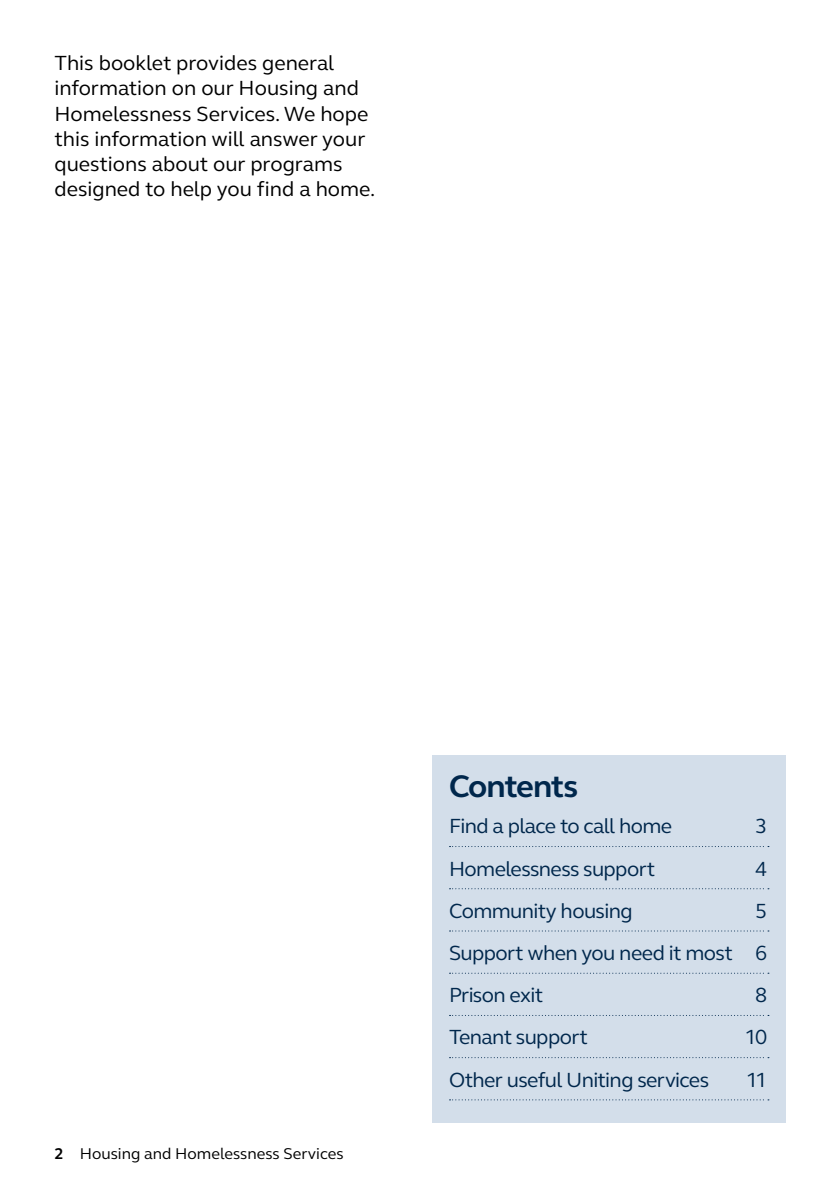
<style>
.page{position:relative;width:840px;height:1191px;background:#fff}
.page>*{position:absolute;margin:0;border:0;box-sizing:border-box;transform-origin:0 0}
.t1{font:700 32px "FS Elliot Pro";letter-spacing:-.04em;color:#00274c}
.t2{font:21px/25.2px "FS Elliot Pro";color:#000}
.t3{font:21px/42.2px "FS Elliot Pro";letter-spacing:-.03em;color:#00274c;text-align:justify}
.t4{font:16px "FS Elliot Pro";color:#000}
.s1{font-weight:700}
</style>
<div class="page">
<div style="left:432px;top:755px;width:353px;height:368px;background:#d3deea"></div>
<svg style="left:449px;top:846px;width:319px;height:1px"></svg>
<svg style="left:449px;top:888px;width:319px;height:1px"></svg>
<svg style="left:449px;top:930px;width:319px;height:1px"></svg>
<svg style="left:449px;top:972px;width:319px;height:1px"></svg>
<svg style="left:449px;top:1015px;width:319px;height:1px"></svg>
<svg style="left:449px;top:1057px;width:319px;height:1px"></svg>
<svg style="left:449px;top:1099px;width:319px;height:1px"></svg>
<p class="t2" style="left:54px;top:50px;width:322px">This booklet provides general information on our Housing and<br>Homelessness Services. We hope this information will answer your questions about our programs designed to help you find a home.</p>
<p class="t4" style="left:54px;top:1142px;width:290px"><span class="s1">2</span> Housing and Homelessness Services</p>
<h1 class="t1" style="left:449px;top:764px;width:131px">Contents</h1>
<p class="t3" style="left:449px;top:804px;width:224px">Find a place to call home</p>
<p class="t3" style="left:754px;top:804px;width:14px">3</p>
<p class="t3" style="left:449px;top:846px;width:207px">Homelessness support</p>
<p class="t3" style="left:754px;top:846px;width:14px">4</p>
<p class="t3" style="left:449px;top:889px;width:185px">Community housing</p>
<p class="t3" style="left:449px;top:889px;width:320px;text-indent:306px">5<br>Support when you need it most 6<br>Prison exit</p>
<p class="t3" style="left:754px;top:973px;width:14px">8</p>
<p class="t3" style="left:449px;top:1015px;width:140px">Tenant support</p>
<p class="t3" style="left:744px;top:1015px;width:24px">10</p>
<p class="t3" style="left:449px;top:1058px;width:261px">Other useful Uniting services</p>
<p class="t3" style="left:745px;top:1058px;width:23px">11</p>
</div>
